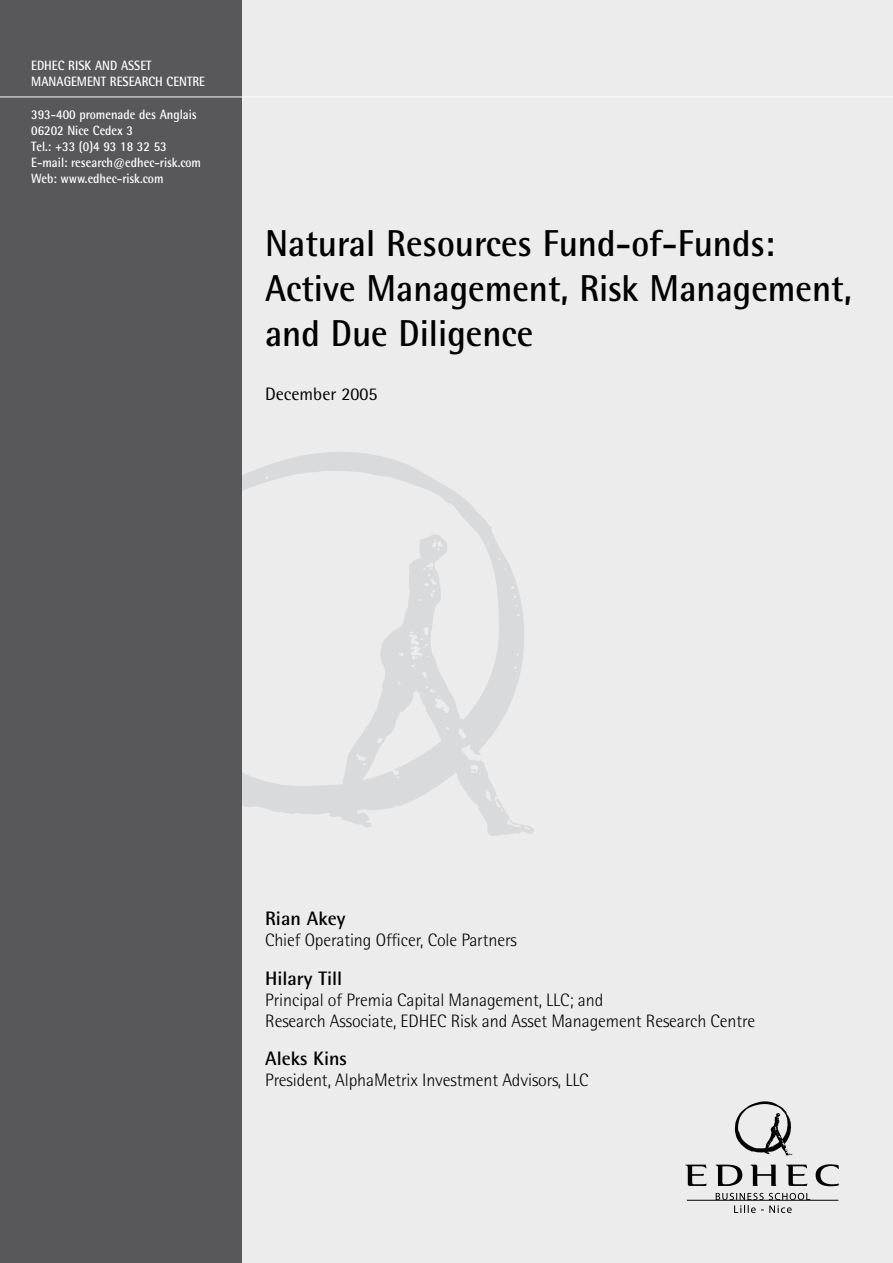
<style>
.page{position:relative;width:893px;height:1263px;background:#fff}
.page>*{position:absolute;margin:0;border:0;box-sizing:border-box;transform-origin:0 0}
.t1{font:700 37.5px/45px "Rotis Semi Sans";color:#000;scale:.95 1}
.t2{font:700 19.5px "Rotis Semi Sans";color:#000}
.t3{font:300 18px/21px "Rotis Semi Sans";letter-spacing:-.005em;color:#000}
.t4{font:18px "Rotis Semi Sans";color:#000}
.t5{font:700 13.5px/16px "Rotis Semi Sans";color:#fff;scale:.9 1}
</style>
<div class="page">
<div style="left:235px;top:0;width:658px;height:1263px;background:#ececed"></div>
<svg style="left:735px;top:1101px;width:57px;height:54px"></svg>
<hr style="left:687px;top:1200px;width:151px;height:1px;background:#000">
<svg style="left:716px;top:1164px;width:26px;height:22px"></svg>
<svg style="left:751px;top:1164px;width:25px;height:22px"></svg>
<svg style="left:816px;top:1164px;width:23px;height:22px"></svg>
<svg style="left:786px;top:1164px;width:21px;height:22px"></svg>
<svg style="left:685px;top:1164px;width:22px;height:22px"></svg>
<svg style="left:716px;top:1193px;width:94px;height:20px"></svg>
<svg style="left:242px;top:452px;width:250px;height:362px"></svg>
<svg style="left:329px;top:533px;width:205px;height:303px"></svg>
<div style="left:0;top:0;width:242px;height:1263px;background:#58585a"></div>
<hr style="left:0;top:97px;width:893px;height:1px;background:#fff">
<p class="t5" style="left:31px;top:58px;width:195px">EDHEC RISK AND ASSET<br>MANAGEMENT RESEARCH CENTRE</p>
<p class="t5" style="left:31px;top:106px;width:190px">393-400 promenade des Anglais<br>06202 Nice Cedex 3<br>Tel.: +33 (0)4 93 18 32 53<br>E-mail: research@edhec-risk.com<br>Web: www.edhec-risk.com</p>
<h1 class="t1" style="left:265px;top:220px;width:619px">Natural Resources Fund-of-Funds:<br>Active Management, Risk Management, and Due Diligence</h1>
<p class="t4" style="left:265px;top:383px;width:114px">December 2005</p>
<p class="t2" style="left:265px;top:907px;width:82px">Rian Akey</p>
<p class="t3" style="left:265px;top:930px;width:253px">Chief Operating Officer, Cole Partners</p>
<p class="t2" style="left:265px;top:966px;width:79px">Hilary Till</p>
<p class="t3" style="left:265px;top:989px;width:491px">Principal of Premia Capital Management, LLC; and<br>Research Associate, EDHEC Risk and Asset Management Research Centre</p>
<p class="t2" style="left:265px;top:1046px;width:83px">Aleks Kins</p>
<p class="t3" style="left:265px;top:1069px;width:325px">President, AlphaMetrix Investment Advisors, LLC</p>
</div>
